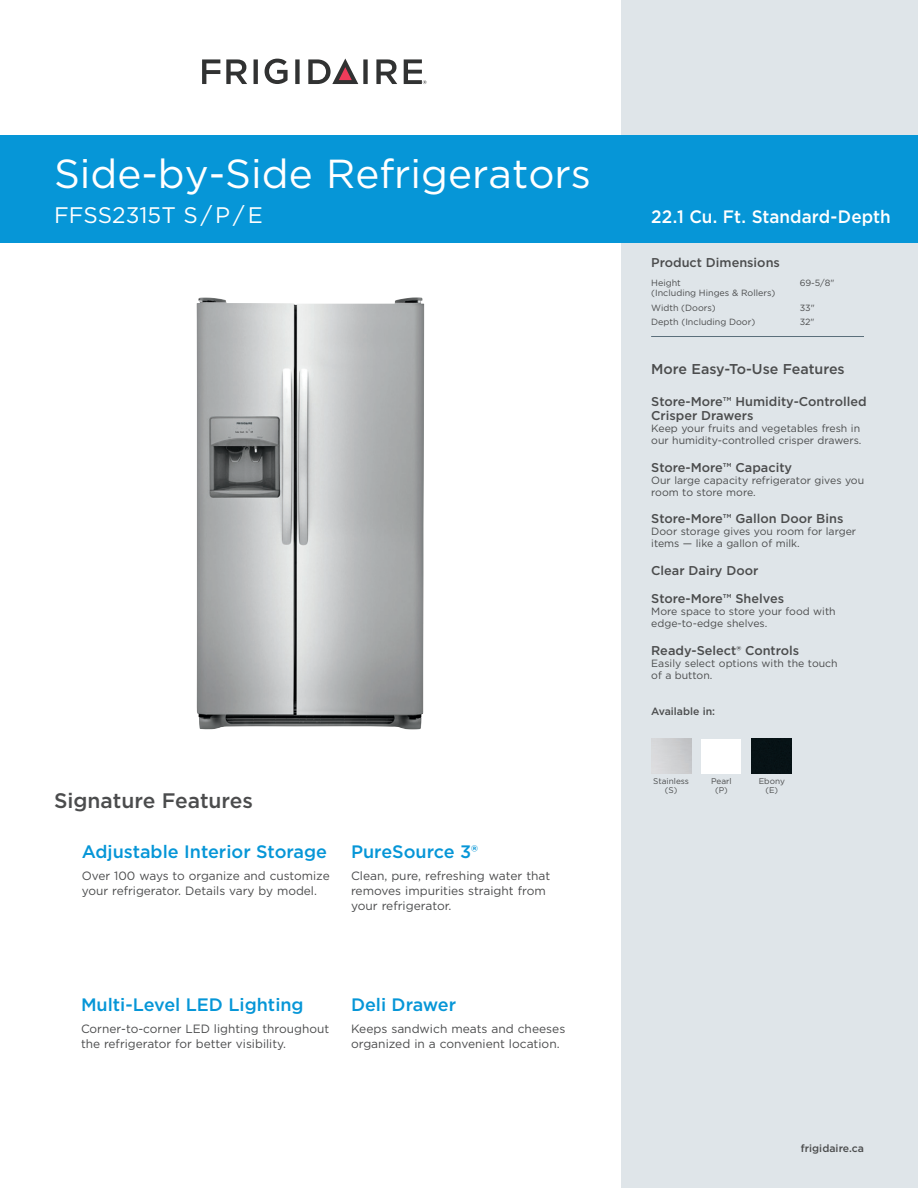
<style>
.page{position:relative;width:918px;height:1188px;background:#fff}
.page>*{position:absolute;margin:0;border:0;box-sizing:border-box;transform-origin:0 0}
.t1{font:40.5px "Gotham";color:#fff}
.t2{font:22.5px "Gotham";color:#fff}
.t3{font:500 21px "Gotham";color:#4b4c4d}
.t4{font:500 18px "Gotham";color:#0696d7}
.t5{font:500 18px "Gotham";color:#fff;scale:.95 1}
.t6{font:500 14.25px "Gotham";color:#4b4c4d}
.t7{font:500 12.75px/14.2px "Gotham";color:#4b4c4d}
.t8{font:12px/15px "Gotham";color:#4b4c4d}
.t9{font:10.5px/12px "Gotham";color:#4b4c4d}
.t10{font:500 10.5px "Gotham";color:#4b4c4d}
.t11{font:9px/14.5px "Gotham";color:#4b4c4d}
.t12{font:8.25px/9px "Gotham";color:#4b4c4d;text-align:center}
</style>
<div class="page">
<div style="left:621px;top:0;width:297px;height:1188px;background:#dfe5e9"></div>
<hr style="left:651px;top:336px;width:213px;height:1px;background:#5b6f7b">
<div style="left:0;top:135px;width:918px;height:108px;background:#0696d7"></div>
<svg style="left:265px;top:59px;width:23px;height:25px"></svg>
<svg style="left:202px;top:59px;width:18px;height:25px"></svg>
<svg style="left:226px;top:59px;width:21px;height:25px"></svg>
<svg style="left:254px;top:59px;width:4px;height:25px"></svg>
<svg style="left:295px;top:59px;width:5px;height:25px"></svg>
<svg style="left:376px;top:59px;width:21px;height:25px"></svg>
<svg style="left:308px;top:59px;width:60px;height:25px"></svg>
<svg style="left:404px;top:59px;width:23px;height:25px"></svg>
<div style="left:702px;top:739px;width:39px;height:34px;background:#fff"></div>
<img style="left:752px;top:739px;width:40px;height:34px">
<img style="left:197px;top:297px;width:227px;height:433px">
<h1 class="t1" style="left:54px;top:147px;width:539px">Side-by-Side Refrigerators</h1>
<h2 class="t2" style="left:54px;top:201px;width:210px">FFSS2315T S / P / E</h2>
<h3 class="t5" style="left:651px;top:205px;width:254px">22.1 Cu. Ft. Standard-Depth</h3>
<p class="t7" style="left:651px;top:255px;width:130px">Product Dimensions</p>
<p class="t11" style="left:651px;top:276px;width:31px">Height</p>
<p class="t11" style="left:800px;top:276px;width:36px">69-5/8"</p>
<p class="t11" style="left:651px;top:285px;width:126px">(Including Hinges &amp; Rollers)<br>Width (Doors)</p>
<p class="t11" style="left:800px;top:300px;width:16px">33"</p>
<p class="t11" style="left:651px;top:315px;width:106px">Depth (Including Door)</p>
<p class="t11" style="left:800px;top:315px;width:16px">32"</p>
<p class="t6" style="left:651px;top:359px;width:195px">More Easy-To-Use Features</p>
<h3 class="t3" style="left:54px;top:787px;width:201px">Signature Features</h3>
<h3 class="t4" style="left:82px;top:840px;width:247px">Adjustable Interior Storage</h3>
<p class="t8" style="left:82px;top:868px;width:250px">Over 100 ways to organize and customize your refrigerator. Details vary by model.</p>
<h3 class="t4" style="left:351px;top:840px;width:129px">PureSource 3®</h3>
<p class="t8" style="left:351px;top:868px;width:201px">Clean, pure, refreshing water that removes impurities straight from your refrigerator.</p>
<h3 class="t4" style="left:81px;top:993px;width:224px">Multi-Level LED Lighting</h3>
<p class="t8" style="left:81px;top:1021px;width:250px">Corner-to-corner LED lighting throughout the refrigerator for better visibility.</p>
<h3 class="t4" style="left:351px;top:993px;width:107px">Deli Drawer</h3>
<p class="t8" style="left:351px;top:1021px;width:216px">Keeps sandwich meats and cheeses organized in a convenient location.</p>
<p class="t7" style="left:651px;top:394px;width:217px">Store-More™ Humidity-Controlled<br>Crisper Drawers</p>
<p class="t9" style="left:651px;top:422px;width:212px">Keep your fruits and vegetables fresh in our humidity-controlled crisper drawers.</p>
<p class="t7" style="left:651px;top:460px;width:142px">Store-More™ Capacity</p>
<p class="t9" style="left:651px;top:474px;width:214px">Our large capacity refrigerator gives you room to store more.</p>
<p class="t7" style="left:651px;top:512px;width:194px">Store-More™ Gallon Door Bins</p>
<p class="t9" style="left:651px;top:525px;width:206px">Door storage gives you room for larger items — like a gallon of milk.</p>
<p class="t7" style="left:651px;top:557px;width:134px;line-height:27.8px">Clear Dairy Door<br>Store-More™ Shelves</p>
<p class="t9" style="left:651px;top:605px;width:186px">More space to store your food with edge-to-edge shelves.</p>
<p class="t7" style="left:651px;top:643px;width:150px">Ready-Select® Controls</p>
<p class="t9" style="left:651px;top:657px;width:188px">Easily select options with the touch of a button.</p>
<p class="t10" style="left:651px;top:704px;width:65px">Available in:</p>
<p class="t12" style="left:653px;top:777px;width:37px">Stainless (S)</p>
<p class="t12" style="left:711px;top:777px;width:22px">Pearl (P)</p>
<p class="t12" style="left:759px;top:777px;width:28px">Ebony (E)</p>
<p class="t10" style="left:801px;top:1141px;width:65px">frigidaire.ca</p>
</div>
